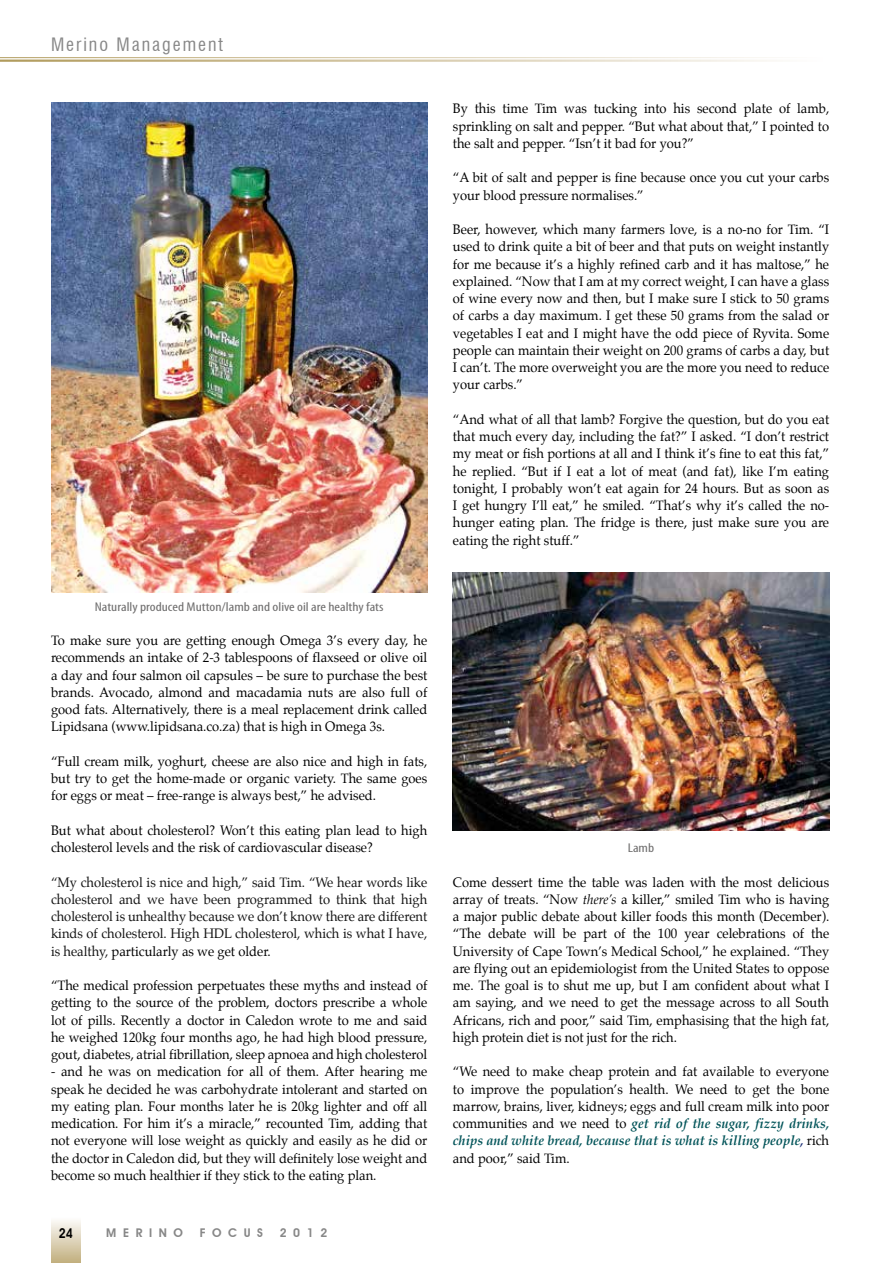
<style>
.page{position:relative;width:893px;height:1263px;background:#fff}
.page>*{position:absolute;margin:0;border:0;box-sizing:border-box;transform-origin:0 0}
.t1{font:condensed 18px "Swiss 721 BT";letter-spacing:.11em;color:#878787}
.t2{font:13.5px/17.2px "Palatino";color:#000;text-align:justify;scale:.96 1}
.t3{font:13.5px/17.2px "Palatino";color:#131313;text-align:justify;scale:.96 1}
.t4{font:600 13.5px "Avant Garde IT Cby BT";color:#000;scale:.9 1}
.t5{font:condensed 12.75px "Myriad Pro";color:#706f6f;scale:1.2 1}
.t6{font:600 12px "Avant Garde IT Cby BT";letter-spacing:.55em;color:#878787}
.s1{color:#000}
.s2{font-style:italic}
.s3{font-weight:700;font-style:italic;color:#005358}
.s4{font-weight:700;font-style:italic;color:#1c2f76}
</style>
<div class="page">
<div style="left:51px;top:1216px;width:30px;height:47px;background:linear-gradient(to bottom,#fff,#c1af7d)"></div>
<img style="left:453px;top:572px;width:376px;height:258px">
<img style="left:51px;top:102px;width:376px;height:490px">
<h1 class="t1" style="left:51px;top:34px;width:173px">Merino Management</h1>
<p class="t5" style="left:95px;top:599px;width:242px">Naturally produced Mutton/lamb and olive oil are healthy fats</p>
<p class="t2" style="left:51px;top:632px;width:394px">To make sure you are getting enough Omega 3’s every day, he recommends an intake of 2-3 tablespoons of flaxseed or olive oil a day and four salmon oil capsules – be sure to purchase the best brands. Avocado, almond and macadamia nuts are also full of good fats. Alternatively, there is a meal replacement drink called Lipidsana (www.lipidsana.co.za) that is high in Omega 3s.</p>
<p class="t2" style="left:51px;top:752px;width:393px">“Full cream milk, yoghurt, cheese are also nice and high in fats, but try to get the home-made or organic variety. The same goes for eggs or meat – free-range is always best,” he advised.</p>
<p class="t2" style="left:51px;top:821px;width:393px">But what about cholesterol? Won’t this eating plan lead to high cholesterol levels and the risk of cardiovascular disease?</p>
<p class="t3" style="left:51px;top:873px;width:394px">“My cholesterol is nice and high,” said Tim. “We hear words like cholesterol and we have been programmed to think that high cholesterol is unhealthy because we don’t know there are different kinds of cholesterol. High HDL cholesterol, which is what I have, is healthy, <span class="s1">particularly as we get older.</span></p>
<p class="t2" style="left:51px;top:977px;width:394px">“The medical profession perpetuates these myths and instead of getting to the source of the problem, doctors prescribe a whole lot of pills. Recently a doctor in Caledon wrote to me and said he weighed 120kg four months ago, he had high blood pressure, gout, diabetes, atrial fibrillation, sleep apnoea and high cholesterol</p>
<p class="t2" style="left:51px;top:1063px;width:394px">- and he was on medication for all of them. After hearing me speak he decided he was carbohydrate intolerant and started on my eating plan. Four months later he is 20kg lighter and off all medication. For him it’s a miracle,” recounted Tim, adding that not everyone will lose weight as quickly and easily as he did or the doctor in Caledon did, but they will definitely lose weight and become so much healthier if they stick to the eating plan.</p>
<p class="t4" style="left:59px;top:1225px;width:17px">24</p>
<p class="t6" style="left:106px;top:1226px;width:78px">MERINO</p>
<p class="t6" style="left:200px;top:1226px;width:65px">FOCUS</p>
<p class="t6" style="left:280px;top:1226px;width:49px">2012</p>
<p class="t2" style="left:453px;top:100px;width:394px">By this time Tim was tucking into his second plate of lamb, sprinkling on salt and pepper. “But what about that,” I pointed to the salt and pepper. “Isn’t it bad for you?”</p>
<p class="t2" style="left:453px;top:169px;width:394px">“A bit of salt and pepper is fine because once you cut your carbs your blood pressure normalises.”</p>
<p class="t2" style="left:453px;top:221px;width:394px">Beer, however, which many farmers love, is a no-no for Tim. “I used to drink quite a bit of beer and that puts on weight instantly for me because it’s a highly refined carb and it has maltose,” he explained. “Now that I am at my correct weight, I can have a glass of wine every now and then, but I make sure I stick to 50 grams of carbs a day maximum. I get these 50 grams from the salad or vegetables I eat and I might have the odd piece of Ryvita. Some people can maintain their weight on 200 grams of carbs a day, but I can’t. The more overweight you are the more you need to reduce your carbs.”</p>
<p class="t2" style="left:453px;top:411px;width:394px">“And what of all that lamb? Forgive the question, but do you eat that much every day, including the fat?” I asked. “I don’t restrict my meat or fish portions at all and I think it’s fine to eat this fat,” he replied. “But if I eat a lot of meat (and fat), like I’m eating tonight, I probably won’t eat again for 24 hours. But as soon as I get hungry I’ll eat,” he smiled. “That’s why it’s called the no&shy;hunger eating plan. The fridge is there, just make sure you are eating the right stuff.”</p>
<p class="t5" style="left:628px;top:840px;width:23px">Lamb</p>
<p class="t2" style="left:453px;top:873px;width:394px">Come dessert time the table was laden with the most delicious array of treats. “Now <span class="s2">there’s</span> a killer,” smiled Tim who is having a major public debate about killer foods this month (December). “The debate will be part of the 100 year celebrations of the University of Cape Town’s Medical School,” he explained. “They are flying out an epidemiologist from the United States to oppose me. The goal is to shut me up, but I am confident about what I am saying, and we need to get the message across to all South Africans, rich and poor,” said Tim, emphasising that the high fat, high protein diet is not just for the rich.</p>
<p class="t2" style="left:453px;top:1063px;width:394px">“We need to make cheap protein and fat available to everyone to improve the population’s health. We need to get the bone marrow, brains, liver, kidneys; eggs and full cream milk into poor communities and we need to <span class="s3">get rid of the sugar, fizzy drinks, chips and white bread, because that is what is killing people</span><span class="s4">,</span> rich and poor,” said Tim.</p>
</div>
